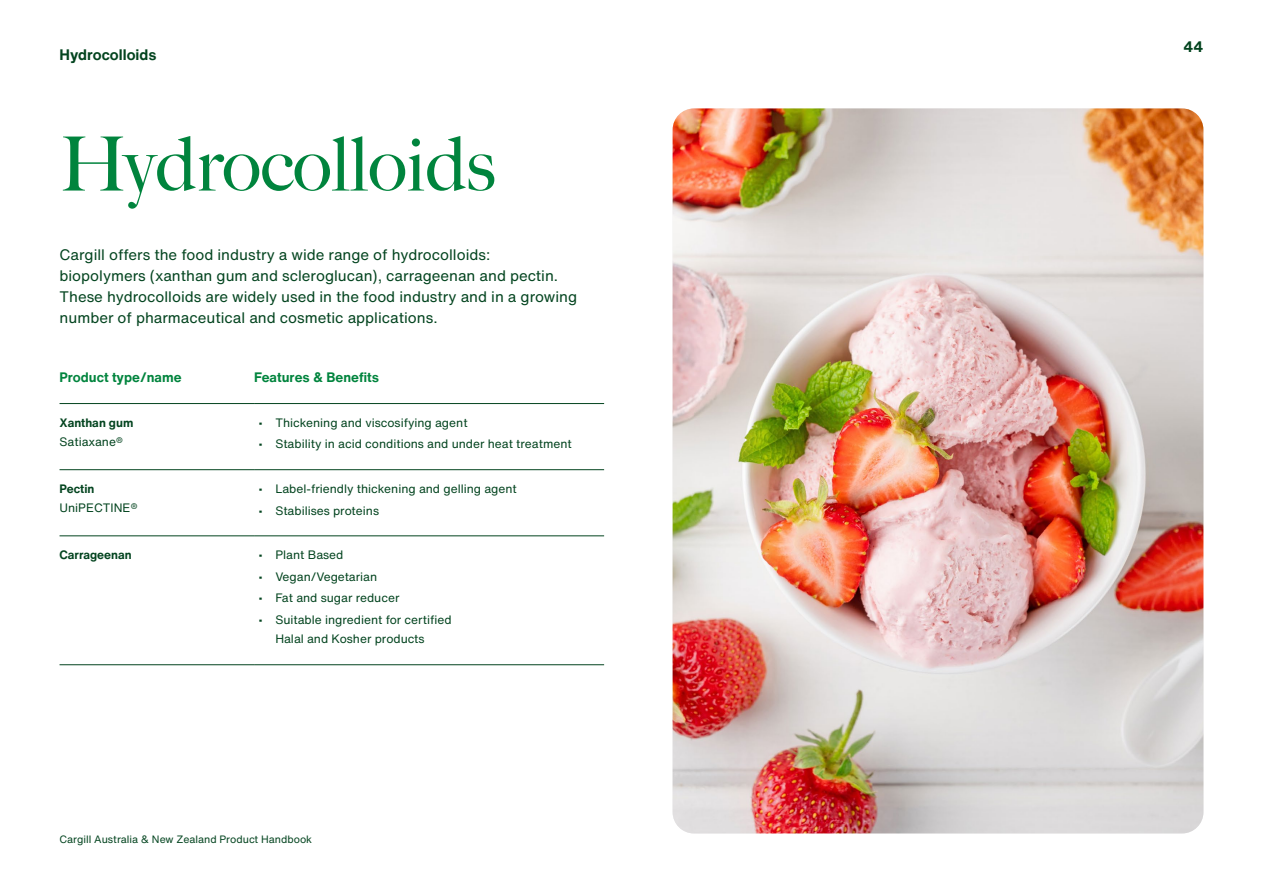
<style>
.page{position:relative;width:1263px;height:893px;background:#fff}
.page>*{position:absolute;margin:0;border:0;box-sizing:border-box;transform-origin:0 0}
.t1{font:75px "Big Caslon For Cargill";color:#00843d}
.t2{font:15px/21px "Helvetica Now For Cargill";color:#03441f}
.t3{font:700 15px "Helvetica Now For Cargill";color:#03441f}
.t4{font:700 13.5px "Helvetica Now For Cargill";color:#00843d}
.t5{font:12px/19.5px "Helvetica Now For Cargill";color:#03441f}
.t6{font:700 12px "Helvetica Now For Cargill";color:#03441f}
.t7{font:10.5px "Helvetica Now For Cargill";color:#03441f}
</style>
<div class="page">
<img style="left:673px;top:108px;width:530px;height:725px">
<hr style="left:60px;top:403px;width:194px;height:1px;background:#03441f">
<hr style="left:254px;top:403px;width:350px;height:1px;background:#03441f">
<hr style="left:60px;top:469px;width:194px;height:1px;background:#03441f">
<hr style="left:254px;top:469px;width:350px;height:1px;background:#03441f">
<hr style="left:60px;top:535px;width:194px;height:1px;background:#03441f">
<hr style="left:254px;top:535px;width:350px;height:1px;background:#03441f">
<hr style="left:60px;top:664px;width:194px;height:1px;background:#03441f">
<hr style="left:254px;top:664px;width:350px;height:1px;background:#03441f">
<p class="t3" style="left:60px;top:44px;width:98px">Hydrocolloids</p>
<h1 class="t1" style="left:60px;top:120px;width:437px">Hydrocolloids</h1>
<p class="t2" style="left:60px;top:244px;width:519px">Cargill offers the food industry a wide range of hydrocolloids: biopolymers (xanthan gum and scleroglucan), carrageenan and pectin.<br>These hydrocolloids are widely used in the food industry and in a growing number of pharmaceutical and cosmetic applications.</p>
<p class="t4" style="left:60px;top:368px;width:124px">Product type/name</p>
<p class="t4" style="left:254px;top:368px;width:127px">Features &amp; Benefits</p>
<p class="t6" style="left:60px;top:414px;width:75px">Xanthan gum</p>
<p class="t5" style="left:60px;top:432px;width:65px">Satiaxane®</p>
<p class="t5" style="left:258px;top:413px;width:211px">• Thickening and viscosifying agent</p>
<p class="t5" style="left:258px;top:434px;width:315px">• Stability in acid conditions and under heat treatment</p>
<p class="t6" style="left:60px;top:481px;width:36px">Pectin</p>
<p class="t5" style="left:60px;top:498px;width:80px">UniPECTINE®</p>
<p class="t5" style="left:258px;top:479px;width:260px">• Label-friendly thickening and gelling agent</p>
<p class="t5" style="left:258px;top:501px;width:122px">• Stabilises proteins</p>
<p class="t6" style="left:60px;top:547px;width:74px">Carrageenan</p>
<p class="t5" style="left:258px;top:545px;width:87px">• Plant Based</p>
<p class="t5" style="left:258px;top:567px;width:120px">• Vegan/Vegetarian</p>
<p class="t5" style="left:258px;top:588px;width:143px">• Fat and sugar reducer</p>
<p class="t5" style="left:275px;top:610px;width:178px;text-indent:-17px">• Suitable ingredient for certified<br>Halal and Kosher products</p>
<p class="t7" style="left:60px;top:832px;width:254px">Cargill Australia &amp; New Zealand Product Handbook</p>
<p class="t3" style="left:1184px;top:37px;width:21px">44</p>
</div>
